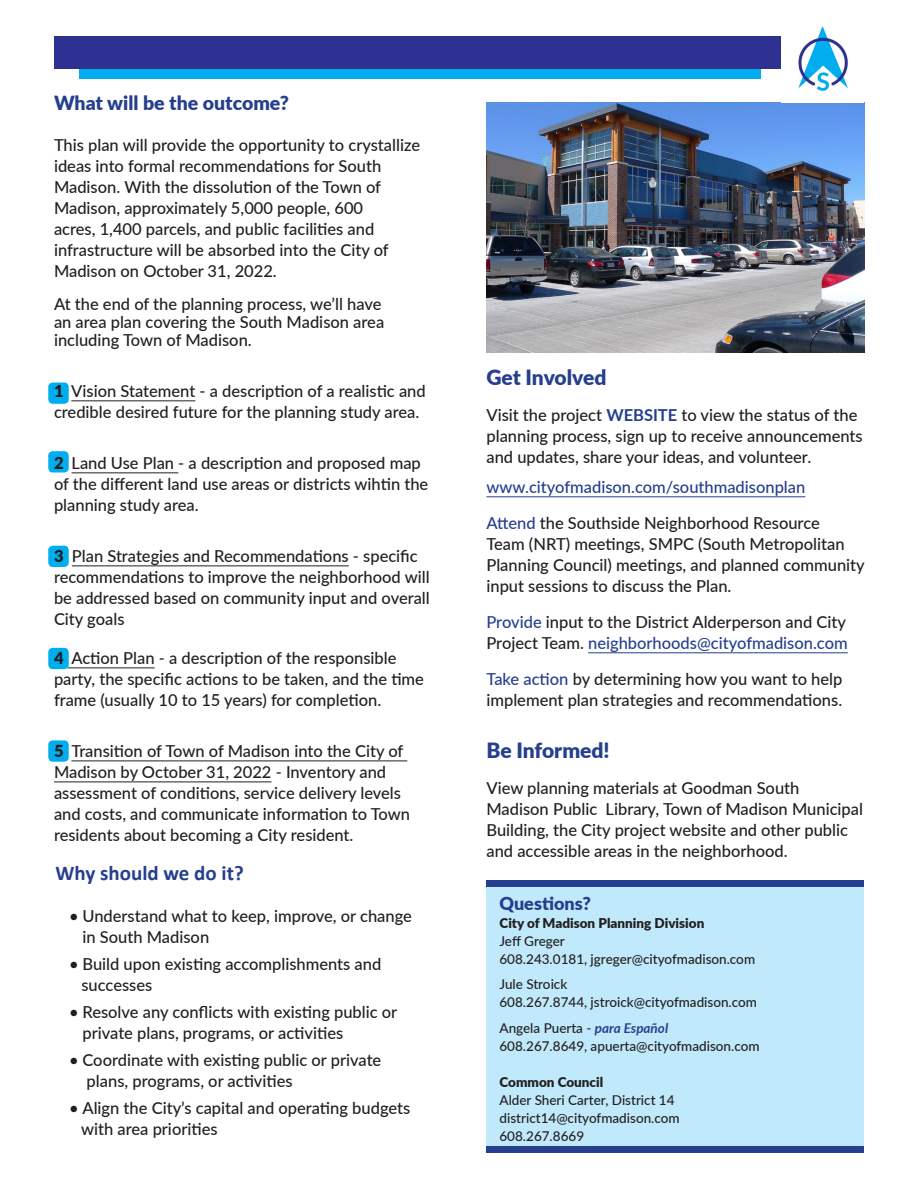
<style>
.page{position:relative;width:918px;height:1188px;background:#fff}
.page>*{position:absolute;margin:0;border:0;box-sizing:border-box;transform-origin:0 0}
.sub{font:900 21px "Lato";letter-spacing:-.005em;color:#253f8e}
.sub-2{font:700 21px "Calibri";color:#253f8e}
.sub-3{font:900 19.5px "Lato";color:#253f8e}
.sub-4{font:900 18px "Lato";color:#253f8e}
.body_2{font:500 16.5px/21px "Lato";color:#231f20}
.body_2-2{font:500 16.5px "Lato";color:#253f8e}
.t1{font:500 13.5px "Lato";color:#231f20}
.t2{font:900 13.5px "Lato";color:#231f20}
.s1{font-weight:900}
.s2{font-weight:700;color:#253f8e}
.s3{color:#253f8e}
.s4{font-weight:700;font-style:italic;color:#253f8e}
</style>
<div class="page">
<div style="left:48px;top:383px;width:21px;height:21px;background:#00aeef;border-radius:4px"></div>
<div style="left:48px;top:451px;width:21px;height:21px;background:#00aeef;border-radius:4px"></div>
<div style="left:48px;top:546px;width:21px;height:21px;background:#00aeef;border-radius:4px"></div>
<div style="left:48px;top:648px;width:21px;height:21px;background:#00aeef;border-radius:4px"></div>
<div style="left:48px;top:740px;width:21px;height:22px;background:#00aeef;border-radius:4px"></div>
<div style="left:486px;top:886px;width:378px;height:260px;background:#c0eafb"></div>
<div style="left:486px;top:880px;width:378px;height:7px;background:#253f8e"></div>
<div style="left:486px;top:1146px;width:378px;height:7px;background:#253f8e"></div>
<img style="left:486px;top:102px;width:378px;height:251px">
<div style="left:79px;top:68px;width:682px;height:11px;background:#00aeef"></div>
<div style="left:54px;top:36px;width:734px;height:32px;background:#2e3092"></div>
<hr style="left:71px;top:400px;width:124px;height:1px;background:#231f20">
<hr style="left:72px;top:472px;width:106px;height:1px;background:#231f20">
<hr style="left:72px;top:565px;width:277px;height:1px;background:#231f20">
<hr style="left:68px;top:668px;width:87px;height:1px;background:#231f20">
<hr style="left:71px;top:761px;width:336px;height:1px;background:#231f20">
<hr style="left:54px;top:782px;width:218px;height:1px;background:#231f20">
<img style="left:781px;top:26px;width:67px;height:65px">
<hr style="left:486px;top:496px;width:319px;height:1px;background:#253f8e">
<hr style="left:588px;top:652px;width:260px;height:1px;background:#253f8e">
<p class="sub-3" style="left:54px;top:89px;width:237px">What will be the outcome?</p>
<p class="body_2" style="left:54px;top:134px;width:368px">This plan will provide the opportunity to crystallize ideas into formal recommendations for South Madison. With the dissolution of the Town of Madison, approximately 5,000 people, 600<br>acres, 1,400 parcels, and public facilities and infrastructure will be absorbed into the City of Madison on October 31, 2022.</p>
<p class="body_2" style="left:54px;top:294px;width:332px;line-height:18px">At the end of the planning process, we’ll have an area plan covering the South Madison area including Town of Madison.</p>
<p class="body_2" style="left:54px;top:380px;width:373px"><span class="s1">1</span> Vision Statement - a description of a realistic and credible desired future for the planning study area.</p>
<p class="body_2" style="left:54px;top:452px;width:376px"><span class="s1">2</span> Land Use Plan - a description and proposed map of the different land use areas or districts wihtin the planning study area.</p>
<p class="body_2" style="left:54px;top:545px;width:377px"><span class="s1">3</span> Plan Strategies and Recommendations - specific recommendations to improve the neighborhood will be addressed based on community input and overall City goals</p>
<p class="body_2" style="left:54px;top:647px;width:372px"><span class="s1">4</span> Action Plan - a description of the responsible party, the specific actions to be taken, and the time frame (usually 10 to 15 years) for completion.</p>
<p class="body_2" style="left:54px;top:740px;width:358px"><span class="s1">5</span> Transition of Town of Madison into the City of Madison by October 31, 2022 - Inventory and assessment of conditions, service delivery levels and costs, and communicate information to Town residents about becoming a City resident.</p>
<p class="sub-2" style="left:56px;top:858px;width:190px">Why should we do it?</p>
<p class="body_2" style="left:82px;top:905px;width:331px;text-indent:-13px">• Understand what to keep, improve, or change in South Madison</p>
<p class="body_2" style="left:81px;top:953px;width:301px;text-indent:-12px">• Build upon existing accomplishments and successes</p>
<p class="body_2" style="left:82px;top:1001px;width:316px;text-indent:-13px">• Resolve any conflicts with existing public or private plans, programs, or activities</p>
<p class="body_2" style="left:87px;top:1049px;width:296px;text-indent:-18px">• Coordinate with existing public or private plans, programs, or activities</p>
<p class="body_2" style="left:81px;top:1097px;width:331px;text-indent:-12px">• Align the City’s capital and operating budgets with area priorities</p>
<p class="sub" style="left:486px;top:362px;width:122px">Get Involved</p>
<p class="body_2" style="left:486px;top:404px;width:378px">Visit the project <span class="s2">WEBSITE</span> to view the status of the planning process, sign up to receive announcements and updates, share your ideas, and volunteer.</p>
<p class="body_2-2" style="left:486px;top:475px;width:320px">www.cityofmadison.com/southmadisonplan</p>
<p class="body_2" style="left:486px;top:512px;width:380px"><span class="s3">Attend</span> the Southside Neighborhood Resource<br>Team (NRT) meetings, SMPC (South Metropolitan Planning Council) meetings, and planned community input sessions to discuss the Plan.</p>
<p class="body_2" style="left:486px;top:611px;width:363px"><span class="s3">Provide</span> input to the District Alderperson and City<br>Project Team. <span class="s3">neighborhoods@cityofmadison.com</span></p>
<p class="body_2" style="left:486px;top:668px;width:358px"><span class="s3">Take action</span> by determining how you want to help implement plan strategies and recommendations.</p>
<p class="sub" style="left:486px;top:735px;width:125px">Be Informed!</p>
<p class="body_2" style="left:486px;top:777px;width:378px">View planning materials at Goodman South Madison Public Library, Town of Madison Municipal Building, the City project website and other public and accessible areas in the neighborhood.</p>
<p class="sub-4" style="left:500px;top:890px;width:93px">Questions?</p>
<p class="t2" style="left:500px;top:913px;width:206px">City of Madison Planning Division</p>
<p class="t1" style="left:500px;top:931px;width:67px">Jeff Greger</p>
<p class="t1" style="left:500px;top:949px;width:257px">608.243.0181, jgreger@cityofmadison.com</p>
<p class="t1" style="left:500px;top:975px;width:69px">Jule Stroick</p>
<p class="t1" style="left:500px;top:993px;width:259px">608.267.8744, jstroick@cityofmadison.com</p>
<p class="t1" style="left:500px;top:1018px;width:170px">Angela Puerta - <span class="s4">para Español</span></p>
<p class="t1" style="left:500px;top:1036px;width:262px">608.267.8649, apuerta@cityofmadison.com</p>
<p class="t2" style="left:500px;top:1072px;width:105px">Common Council</p>
<p class="t1" style="left:500px;top:1090px;width:177px">Alder Sheri Carter, District 14</p>
<p class="t1" style="left:500px;top:1108px;width:182px">district14@cityofmadison.com</p>
<p class="t1" style="left:500px;top:1126px;width:86px">608.267.8669</p>
</div>
